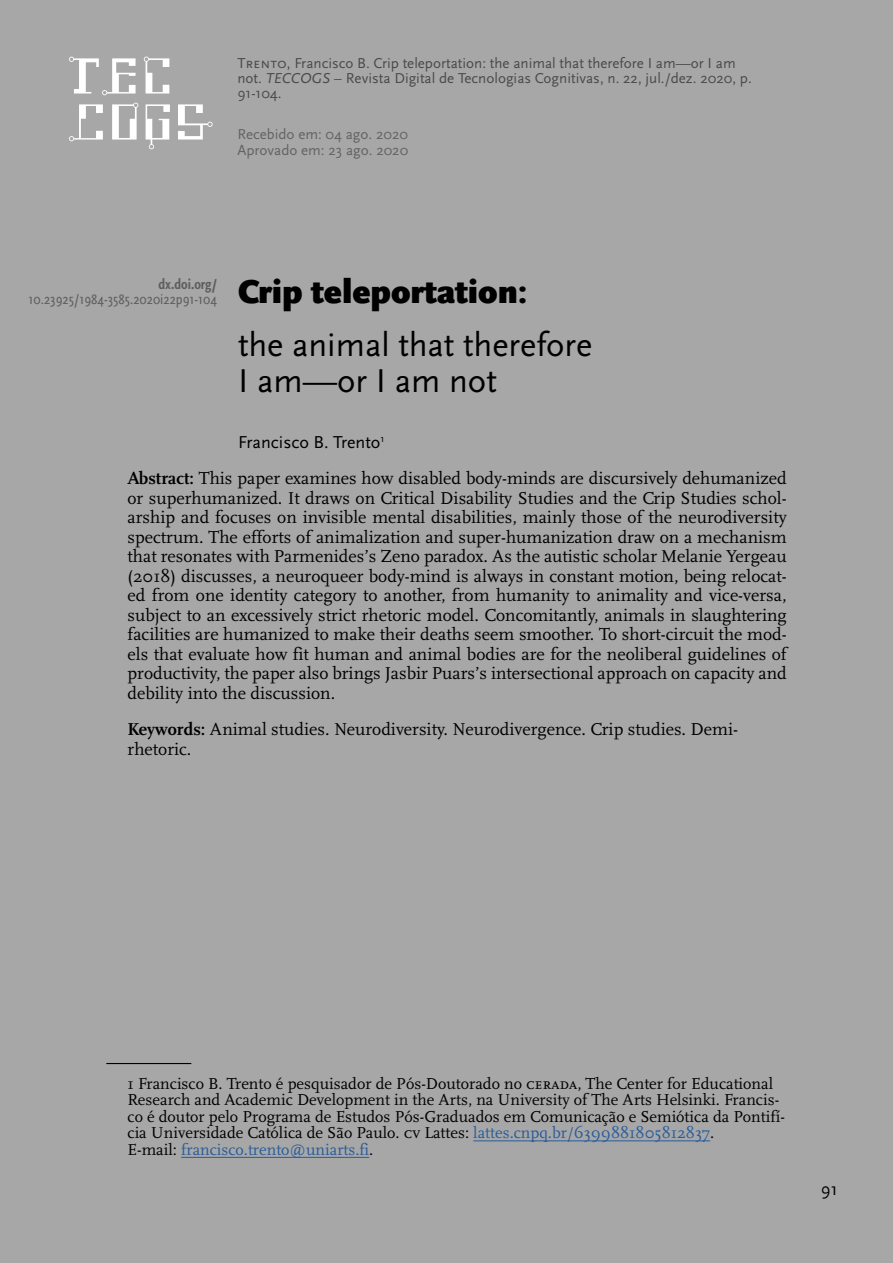
<style>
.page{position:relative;width:893px;height:1263px;background:#a7a7a7}
.page>*{position:absolute;margin:0;border:0;box-sizing:border-box;transform-origin:0 0}
.t1{font:34.5px/36px "Scala Sans";color:#000}
.t2{font:900 34.5px "Scala Sans";color:#000}
.t3{font:18px/19.5px "Scala";color:#000;text-align:justify}
.t4{font:18px "Scala Sans";color:#000}
.t5{font:16.5px/16.5px "Scala";color:#000}
.t6{font:15px/15px "Scala Sans";color:#4a4a49}
.t7{font:15px/16.5px "Scala Sans";color:#646363}
.t8{font:15px "Scala Sans Cond";color:#5f5e5e}
.t9{font:700 15px "Scala Sans Cond";color:#5f5e5e}
.s1{font-family:"Scala Sans Caps"}
.s2{font-family:"Scala Sans Caps";font-style:italic}
.s3{font-weight:700}
.s4{font-family:"Scala Caps"}
.s5{color:#275b9b}
</style>
<div class="page">
<svg style="left:69px;top:57px;width:67px;height:38px"></svg>
<svg style="left:144px;top:57px;width:25px;height:37px"></svg>
<svg style="left:69px;top:104px;width:34px;height:37px"></svg>
<svg style="left:112px;top:103px;width:26px;height:37px"></svg>
<svg style="left:178px;top:104px;width:35px;height:36px"></svg>
<svg style="left:146px;top:104px;width:24px;height:45px"></svg>
<hr style="left:106px;top:1063px;width:85px;height:1px;background:#000">
<hr style="left:473px;top:1140px;width:237px;height:1px;background:#275b9b">
<hr style="left:181px;top:1157px;width:188px;height:1px;background:#275b9b">
<p class="t6" style="left:237px;top:56px;width:516px"><span class="s1">Trento,</span> Francisco B. Crip teleportation: the animal that therefore I am—or I am not. <span class="s2">TECCOGS</span> – Revista Digital de Tecnologias Cognitivas, n. 22, jul./dez. 2020, p.<br>91-104.</p>
<p class="t7" style="left:237px;top:126px;width:172px">Recebido em: 04 ago. 2020<br>Aprovado em: 23 ago. 2020</p>
<p class="t9" style="left:159px;top:276px;width:60px">dx.doi.org/</p>
<p class="t8" style="left:29px;top:291px;width:190px">10.23925/1984-3585.2020i22p91-104</p>
<h1 class="t2" style="left:238px;top:273px;width:291px">Crip teleportation:</h1>
<h1 class="t1" style="left:238px;top:327px;width:356px">the animal that therefore<br>I am—or I am not</h1>
<p class="t4" style="left:238px;top:432px;width:148px">Francisco B. Trento<sup>1</sup></p>
<p class="t3" style="left:128px;top:469px;width:661px"><span class="s3">Abstract:</span> This paper examines how disabled body-minds are discursively dehumanized or superhumanized. It draws on Critical Disability Studies and the Crip Studies schol&shy;arship and focuses on invisible mental disabilities, mainly those of the neurodiversity spectrum. The efforts of animalization and super-humanization draw on a mechanism that resonates with Parmenides’s Zeno paradox. As the autistic scholar Melanie Yergeau (2018) discusses, a neuroqueer body-mind is always in constant motion, being relocat&shy;ed from one identity category to another, from humanity to animality and vice-versa, subject to an excessively strict rhetoric model. Concomitantly, animals in slaughtering facilities are humanized to make their deaths seem smoother. To short-circuit the mod&shy;els that evaluate how fit human and animal bodies are for the neoliberal guidelines of productivity, the paper also brings Jasbir Puars’s intersectional approach on capacity and debility into the discussion.</p>
<p class="t3" style="left:128px;top:720px;width:612px"><span class="s3">Keywords:</span> Animal studies. Neurodiversity. Neurodivergence. Crip studies. Demi&shy;rhetoric.</p>
<p class="t5" style="left:128px;top:1075px;width:659px">1 Francisco B. Trento é pesquisador de Pós-Doutorado no <span class="s4">cerada</span>, The Center for Educational Research and Academic Development in the Arts, na University of The Arts Helsinki. Francis&shy;co é doutor pelo Programa de Estudos Pós-Graduados em Comunicação e Semiótica da Pontifí&shy;cia Universidade Católica de São Paulo. <span class="s4">cv</span> Lattes: <span class="s5">lattes.cnpq.br/6399881805812837</span>.<br>E-mail: <span class="s5">francisco.trento@uniarts.fi</span>.</p>
<p class="t4" style="left:821px;top:1180px;width:18px">91</p>
</div>
